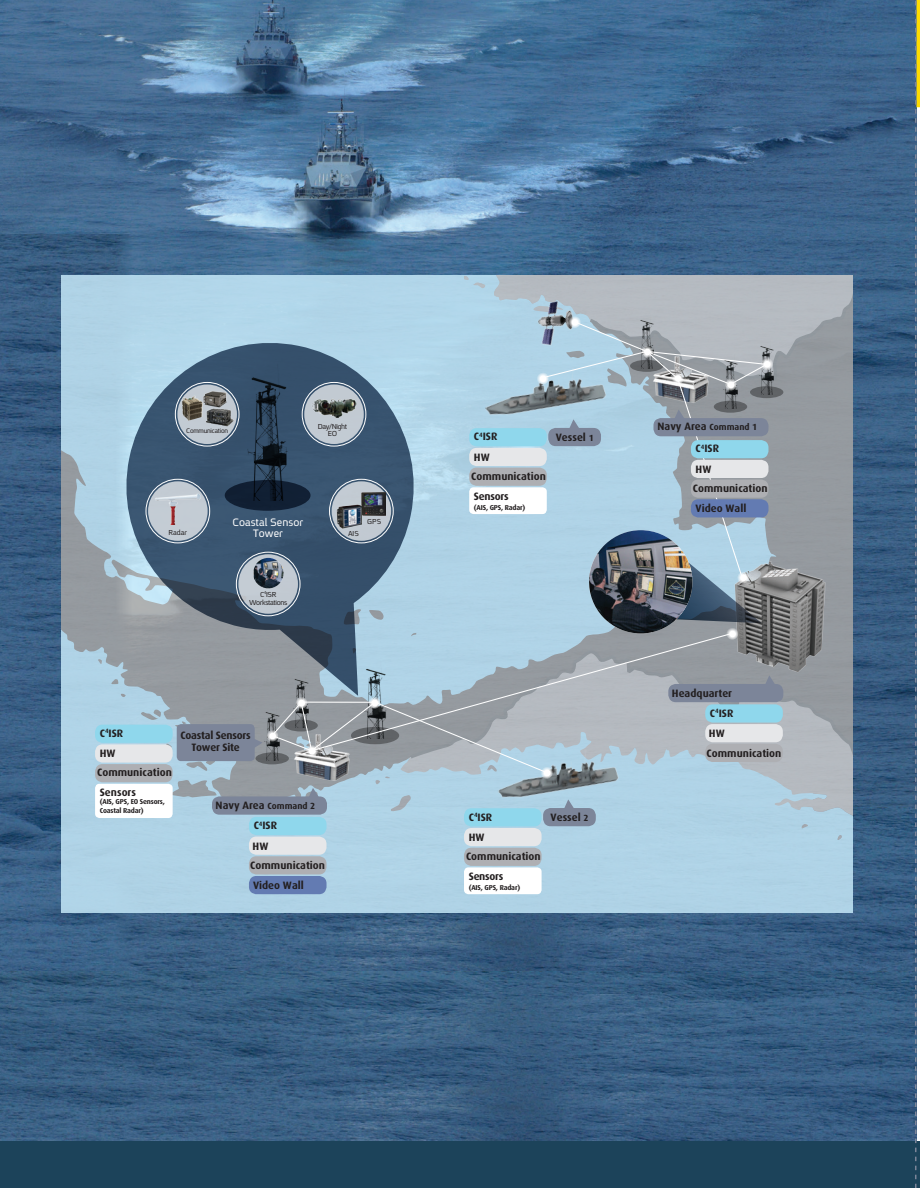
<style>
.page{position:relative;width:920px;height:1188px;background:#fff}
.page>*{position:absolute;margin:0;border:0;box-sizing:border-box;transform-origin:0 0}
.t1{font:11.7px "Fb Spoiler Eng";color:#fff}
.t2{font:700 10.65px/20.2px "Dax";color:#231f20}
.t3{font:700 10.65px/12.5px "Dax";letter-spacing:-.02em;color:#231f20;text-align:center}
.t4{font:700 10.65px "Dax";letter-spacing:-.025em;color:#231f20}
.t5{font:7.8px/7.6px "Fb Spoiler Eng";letter-spacing:-.05em;color:#231f20;text-align:center}
.t6{font:700 7.2px/9px "Dax";letter-spacing:-.025em;color:#231f20}
.t7{font:7.05px "Fb Spoiler Eng";letter-spacing:-.03em;color:#231f20}
.s1{font-size:9px}
</style>
<div class="page">
<img style="left:0;top:0;width:914px;height:808px">
<img style="left:131px;top:808px;width:783px;height:164px">
<img style="left:0;top:235px;width:131px;height:737px">
<img style="left:0;top:972px;width:914px;height:169px">
<div style="left:0;top:1141px;width:919px;height:47px;background:#1c435a"></div>
<div style="left:62px;top:879px;width:193px;height:33px;background:#b0d3e6"></div>
<svg style="left:62px;top:276px;width:193px;height:603px;background:#abcadb"></svg>
<svg style="left:255px;top:276px;width:597px;height:636px;background:#adccde"></svg>
<svg style="left:406px;top:601px;width:446px;height:279px;background:#abc3d1"></svg>
<svg style="left:62px;top:397px;width:2px;height:214px"></svg>
<img style="left:820px;top:557px;width:16px;height:120px">
<div style="left:249px;top:876px;width:77px;height:18px;background:#637bb2;border-radius:8px"></div>
<div style="left:249px;top:856px;width:77px;height:18px;background:#aeafb3;border-radius:8px"></div>
<div style="left:469px;top:448px;width:77px;height:18px;background:#e6e7e9;border-radius:8px"></div>
<div style="left:469px;top:487px;width:77px;height:27px;background:#fff;border-radius:4px"></div>
<div style="left:469px;top:468px;width:77px;height:18px;background:#aeafb3;border-radius:8px"></div>
<div style="left:464px;top:867px;width:77px;height:27px;background:#fff;border-radius:4px"></div>
<div style="left:464px;top:848px;width:77px;height:18px;background:#aeafb3;border-radius:8px"></div>
<svg style="left:113px;top:330px;width:313px;height:170px;background:#708fa6"></svg>
<div style="left:95px;top:725px;width:78px;height:18px;background:#8fd7ec;border-radius:8px"></div>
<div style="left:95px;top:744px;width:78px;height:19px;background:#e6e7e9;border-radius:8px"></div>
<div style="left:95px;top:784px;width:78px;height:34px;background:#fff;border-radius:4px"></div>
<div style="left:95px;top:764px;width:78px;height:18px;background:#aeafb3;border-radius:8px"></div>
<svg style="left:573px;top:462px;width:197px;height:38px;background:#abc9da"></svg>
<div style="left:690px;top:460px;width:78px;height:18px;background:#e6e7e9;border-radius:8px"></div>
<div style="left:690px;top:499px;width:78px;height:18px;background:#6f82ad;border-radius:8px"></div>
<div style="left:690px;top:480px;width:78px;height:18px;background:#aeafb3;border-radius:8px"></div>
<svg style="left:463px;top:244px;width:389px;height:218px;background:#95a9b8"></svg>
<div style="left:302px;top:382px;width:64px;height:64px;border:1px solid #fff;border-radius:50%"></div>
<div style="left:304px;top:385px;width:60px;height:59px;background:#c2cad2;border-radius:50%"></div>
<img style="left:312px;top:399px;width:44px;height:18px">
<svg style="left:331px;top:481px;width:60px;height:60px"></svg>
<img style="left:362px;top:492px;width:23px;height:8px">
<svg style="left:110px;top:500px;width:710px;height:358px;background:#97abb9"></svg>
<img style="left:253px;top:558px;width:32px;height:31px">
<img style="left:243px;top:362px;width:48px;height:121px">
<svg style="left:225px;top:480px;width:85px;height:31px;background:#101e31"></svg>
<div style="left:146px;top:479px;width:64px;height:64px;border:1px solid #fff;border-radius:50%"></div>
<div style="left:148px;top:481px;width:59px;height:60px;background:#c3cbd4;border-radius:50%"></div>
<img style="left:153px;top:485px;width:49px;height:40px">
<div style="left:175px;top:382px;width:64px;height:64px;border:1px solid #fff;border-radius:50%"></div>
<div style="left:177px;top:385px;width:60px;height:59px;background:#c2cad3;border-radius:50%"></div>
<img style="left:206px;top:408px;width:28px;height:20px">
<img style="left:181px;top:395px;width:22px;height:26px">
<img style="left:203px;top:391px;width:25px;height:17px">
<svg style="left:914px;top:0;width:5px;height:1188px"></svg>
<p class="t7" style="left:186px;top:427px;width:43px">Communication</p>
<p class="t5" style="left:318px;top:422px;width:31px">Day/Night<br>EO</p>
<p class="t1" style="left:232px;top:516px;width:72px">Coastal Sensor</p>
<p class="t5" style="left:169px;top:528px;width:20px">Radar</p>
<p class="t1" style="left:253px;top:527px;width:32px">Tower</p>
<p class="t5" style="left:249px;top:591px;width:40px">C<sup>4</sup>ISR<br>Workstations</p>
<p class="t5" style="left:348px;top:530px;width:12px">AIS</p>
<p class="t5" style="left:367px;top:518px;width:16px">GPS</p>
<p class="t2" style="left:100px;top:723px;width:25px">C<sup>4</sup>ISR<br>HW</p>
<p class="t2" style="left:100px;top:782px;width:38px">Sensors</p>
<p class="t6" style="left:100px;top:798px;width:67px">(AIS, GPS, EO Sensors,<br>Coastal Radar)</p>
<p class="t2" style="left:97px;top:763px;width:76px">Communication</p>
<p class="t3" style="left:180px;top:729px;width:72px">Coastal Sensors<br>Tower Site</p>
<p class="t2" style="left:252px;top:795px;width:64px;text-indent:-37px">Navy Area <span class="s1">Command 2<br></span>C<sup>4</sup>ISR<br>HW</p>
<p class="t2" style="left:253px;top:875px;width:52px">Video Wall</p>
<p class="t2" style="left:250px;top:855px;width:76px">Communication</p>
<p class="t2" style="left:474px;top:427px;width:25px">C<sup>4</sup>ISR</p>
<p class="t2" style="left:555px;top:427px;width:39px">Vessel <span class="s1">1</span></p>
<p class="t2" style="left:474px;top:447px;width:17px">HW</p>
<p class="t4" style="left:474px;top:490px;width:36px">Sensors</p>
<p class="t6" style="left:474px;top:503px;width:53px">(AIS, GPS, Radar)</p>
<p class="t2" style="left:471px;top:466px;width:76px">Communication</p>
<p class="t2" style="left:657px;top:416px;width:101px;line-height:22px;text-align:center">Navy Area <span class="s1">Command 1<br></span>C<sup>4</sup>ISR</p>
<p class="t2" style="left:695px;top:459px;width:17px">HW</p>
<p class="t2" style="left:695px;top:498px;width:52px">Video Wall</p>
<p class="t2" style="left:692px;top:478px;width:76px">Communication</p>
<p class="t2" style="left:468px;top:807px;width:25px">C<sup>4</sup>ISR</p>
<p class="t2" style="left:550px;top:807px;width:39px">Vessel <span class="s1">2</span></p>
<p class="t2" style="left:468px;top:827px;width:17px">HW</p>
<p class="t4" style="left:468px;top:870px;width:36px">Sensors</p>
<p class="t6" style="left:468px;top:883px;width:53px">(AIS, GPS, Radar)</p>
<p class="t2" style="left:466px;top:846px;width:76px">Communication</p>
<p class="t2" style="left:708px;top:683px;width:26px;text-indent:-37px">Headquarter<br>C<sup>4</sup>ISR<br>HW</p>
<p class="t2" style="left:706px;top:743px;width:76px">Communication</p>
</div>
